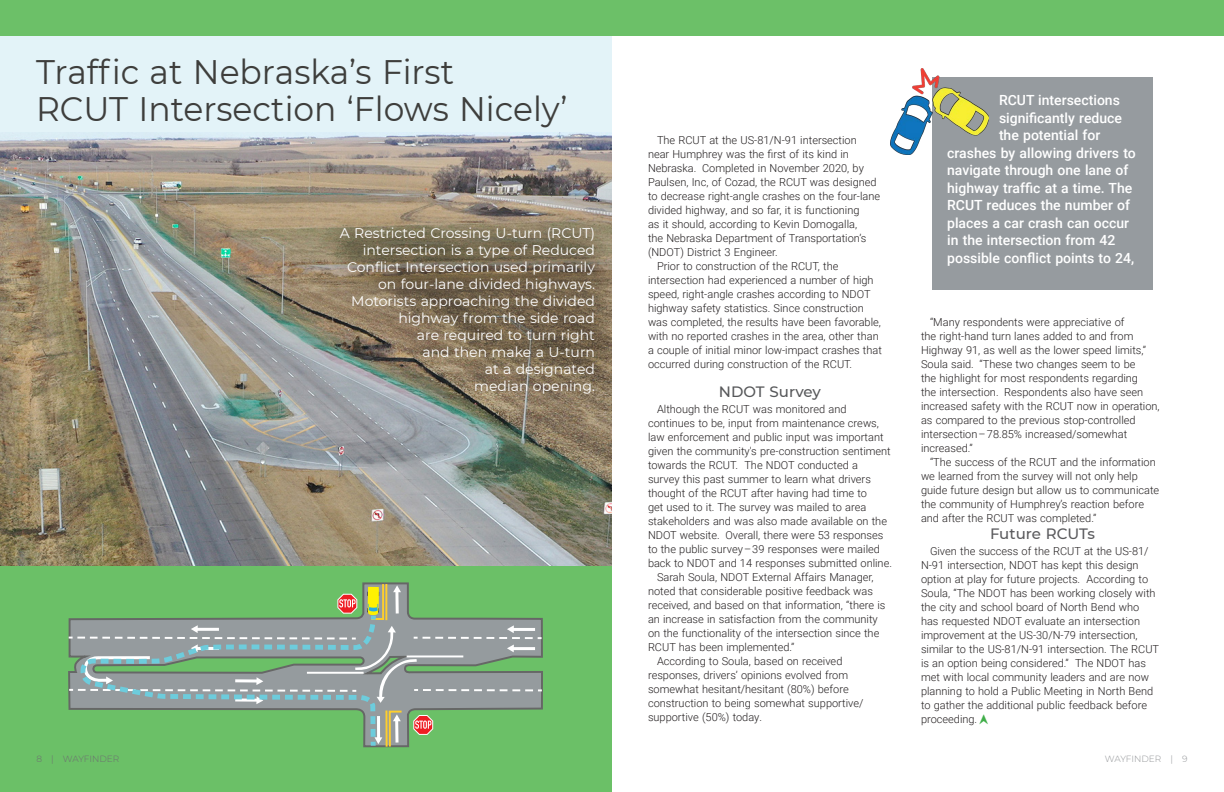
<style>
.page{position:relative;width:1224px;height:792px;background:#fff}
.page>*{position:absolute;margin:0;border:0;box-sizing:border-box;transform-origin:0 0}
.Headings{font:34px/37px "Montserrat";color:#3e3e3c}
.Subhead{font:500 15px "Montserrat";letter-spacing:-.005em;color:#5a5a5d}
.Subhead-2{font:500 15px "Montserrat";color:#57585a}
.RR_Text{font:14px/17px "Montserrat";color:#fff;text-align:right}
.RR_Text-2{font:500 14px "Roboto";color:#fff}
.RR_Text-3{font:300 11px/14px "Roboto";color:#231f20}
.t1{font:300 9px "Montserrat";color:#939598}
.t2{font:300 9px "Montserrat";color:#6c6d70}
</style>
<div class="page">
<div style="left:0;top:36px;width:612px;height:113px;background:#ddf0f7"></div>
<div style="left:0;top:535px;width:612px;height:257px;background:#6bc067"></div>
<svg style="left:67px;top:565px;width:477px;height:145px"></svg>
<svg style="left:69px;top:582px;width:473px;height:166px"></svg>
<div style="left:932px;top:78px;width:221px;height:212px;background:#969b9f"></div>
<div style="left:0;top:0;width:1224px;height:36px;background:#6cc068"></div>
<img style="left:890px;top:68px;width:99px;height:86px">
<img style="left:0;top:132px;width:612px;height:433px">
<p class="Headings" style="left:36px;top:52px;width:533px">Traffic at Nebraska’s First<br>RCUT Intersection ‘Flows Nicely’</p>
<p class="t2" style="left:36px;top:752px;width:84px">8 | WAYFINDER</p>
<p class="RR_Text" style="left:340px;top:224px;width:257px">A Restricted Crossing U-turn (RCUT) intersection is a type of Reduced<br>Conflict Intersection used primarily on four-lane divided highways.<br>Motorists approaching the divided highway from the side road<br>are required to turn right<br>and then make a U-turn<br>at a designated<br>median opening.</p>
<p class="RR_Text-3" style="left:648px;top:132px;width:234px;text-indent:9px">The RCUT at the US-81/N-91 intersection near Humphrey was the first of its kind in Nebraska. Completed in November 2020, by Paulsen, Inc, of Cozad, the RCUT was designed to decrease right-angle crashes on the four-lane divided highway, and so far, it is functioning<br>as it should, according to Kevin Domogalla,<br>the Nebraska Department of Transportation’s (NDOT) District 3 Engineer.</p>
<p class="RR_Text-3" style="left:648px;top:258px;width:235px;text-indent:9px">Prior to construction of the RCUT, the intersection had experienced a number of high speed, right-angle crashes according to NDOT highway safety statistics. Since construction was completed, the results have been favorable, with no reported crashes in the area, other than a couple of initial minor low-impact crashes that occurred during construction of the RCUT.</p>
<p class="Subhead-2" style="left:719px;top:381px;width:104px">NDOT Survey</p>
<p class="RR_Text-3" style="left:648px;top:401px;width:245px;text-indent:9px">Although the RCUT was monitored and continues to be, input from maintenance crews, law enforcement and public input was important given the community's pre-construction sentiment towards the RCUT. The NDOT conducted a survey this past summer to learn what drivers thought of the RCUT after having had time to<br>get used to it. The survey was mailed to area stakeholders and was also made available on the NDOT website. Overall, there were 53 responses to the public survey – 39 responses were mailed back to NDOT and 14 responses submitted online.</p>
<p class="RR_Text-3" style="left:648px;top:569px;width:239px;text-indent:9px">Sarah Soula, NDOT External Affairs Manager, noted that considerable positive feedback was received, and based on that information, “there is an increase in satisfaction from the community on the functionality of the intersection since the RCUT has been implemented.”</p>
<p class="RR_Text-3" style="left:648px;top:653px;width:217px;text-indent:9px">According to Soula, based on received responses, drivers’ opinions evolved from somewhat hesitant/hesitant (80%) before construction to being somewhat supportive/ supportive (50%) today.</p>
<p class="RR_Text-2" style="left:999px;top:90px;width:123px">RCUT intersections</p>
<p class="RR_Text-2" style="left:999px;top:108px;width:125px">significantly reduce</p>
<p class="RR_Text-2" style="left:999px;top:125px;width:103px">the potential for</p>
<p class="RR_Text-2" style="left:947px;top:143px;width:190px">crashes by allowing drivers to</p>
<p class="RR_Text-2" style="left:947px;top:160px;width:183px">navigate through one lane of</p>
<p class="RR_Text-2" style="left:947px;top:178px;width:187px">highway traffic at a time. The</p>
<p class="RR_Text-2" style="left:947px;top:195px;width:184px">RCUT reduces the number of</p>
<p class="RR_Text-2" style="left:947px;top:213px;width:184px">places a car crash can occur</p>
<p class="RR_Text-2" style="left:947px;top:230px;width:170px">in the intersection from 42</p>
<p class="RR_Text-2" style="left:947px;top:248px;width:189px">possible conflict points to 24,</p>
<p class="RR_Text-3" style="left:921px;top:314px;width:240px;text-indent:9px">“Many respondents were appreciative of<br>the right-hand turn lanes added to and from Highway 91, as well as the lower speed limits,” Soula said. “These two changes seem to be<br>the highlight for most respondents regarding<br>the intersection. Respondents also have seen increased safety with the RCUT now in operation, as compared to the previous stop-controlled intersection – 78.85% increased/somewhat increased.”</p>
<p class="RR_Text-3" style="left:921px;top:454px;width:240px;text-indent:9px">“The success of the RCUT and the information we learned from the survey will not only help guide future design but allow us to communicate the community of Humphrey’s reaction before and after the RCUT was completed.”</p>
<p class="Subhead" style="left:990px;top:523px;width:106px">Future RCUTs</p>
<p class="RR_Text-3" style="left:921px;top:543px;width:240px;text-indent:9px">Given the success of the RCUT at the US-81/ N-91 intersection, NDOT has kept this design option at play for future projects. According to Soula, “The NDOT has been working closely with the city and school board of North Bend who has requested NDOT evaluate an intersection improvement at the US-30/N-79 intersection, similar to the US-81/N-91 intersection. The RCUT is an option being considered.” The NDOT has met with local community leaders and are now planning to hold a Public Meeting in North Bend to gather the additional public feedback before proceeding.</p>
<p class="t1" style="left:1105px;top:752px;width:84px">WAYFINDER | 9</p>
</div>
